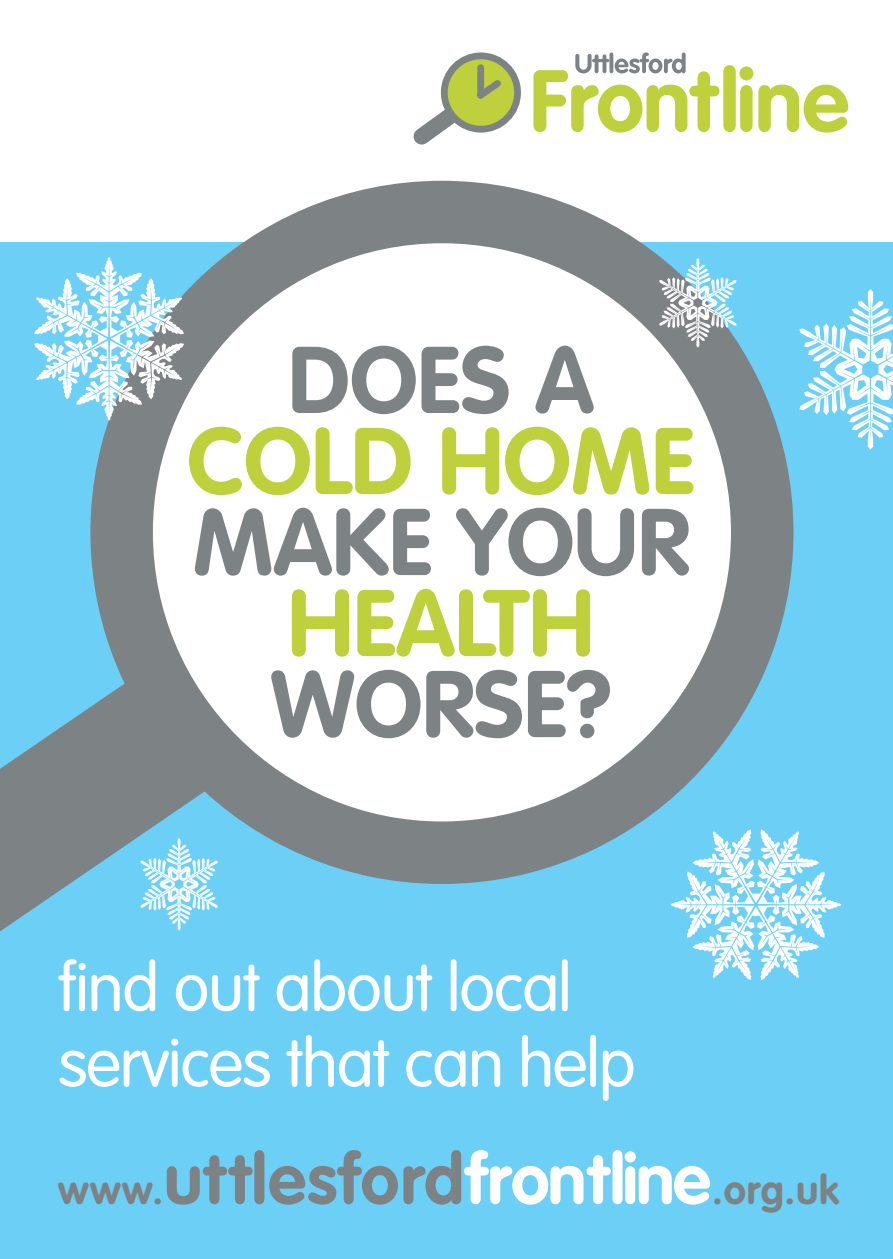
<style>
.page{position:relative;width:893px;height:1259px;background:#fff}
.page>*{position:absolute;margin:0;border:0;box-sizing:border-box;transform-origin:0 0}
.t1{font:700 93px "VAG Rounded";color:#7d8285}
.t2{font:700 93px "VAG Rounded";color:#bed03b}
.t3{font:300 66.6px/75.6px "VAG Rounded";letter-spacing:-.02em;color:#fff}
.t4{font:700 39.9px "VAG Rounded";color:#7d8285}
.s1{font-size:69.6px}
.s2{font-size:69.6px;color:#fff}
</style>
<div class="page">
<div style="left:0;top:242px;width:893px;height:1017px;background:#6bcff6"></div>
<div style="left:126px;top:218px;width:633px;height:633px;background:#fff;border-radius:50%"></div>
<div style="left:90px;top:181px;width:703px;height:703px;border:62px solid #7d8285;border-radius:50%"></div>
<svg style="left:0;top:546px;width:358px;height:386px"></svg>
<svg style="left:533px;top:52px;width:186px;height:81px"></svg>
<div style="left:723px;top:65px;width:13px;height:67px;background:#bed03b;border-radius:7px"></div>
<svg style="left:739px;top:66px;width:109px;height:67px"></svg>
<svg style="left:444px;top:56px;width:74px;height:73px"></svg>
<div style="left:441px;top:52px;width:80px;height:81px;border:7px solid #7d8285;border-radius:50%"></div>
<svg style="left:413px;top:61px;width:94px;height:84px"></svg>
<svg style="left:670px;top:829px;width:171px;height:151px"></svg>
<svg style="left:659px;top:258px;width:78px;height:89px"></svg>
<svg style="left:140px;top:838px;width:78px;height:92px"></svg>
<svg style="left:799px;top:289px;width:94px;height:160px"></svg>
<svg style="left:34px;top:257px;width:150px;height:164px"></svg>
<h1 class="t1" style="left:288px;top:326px;width:307px">DOES A</h1>
<h1 class="t2" style="left:187px;top:407px;width:509px">COLD HOME</h1>
<h1 class="t1" style="left:193px;top:488px;width:498px">MAKE YOUR</h1>
<h1 class="t2" style="left:288px;top:569px;width:308px">HEALTH</h1>
<h1 class="t1" style="left:270px;top:650px;width:343px">WORSE?</h1>
<p class="t3" style="left:58px;top:949px;width:579px">find out about local services that can help</p>
<p class="t4" style="left:58px;top:1166px;width:783px">WWW.<span class="s1">UTTLESFORD</span><span class="s2">FRONTLINE</span>.ORG.UK</p>
</div>
